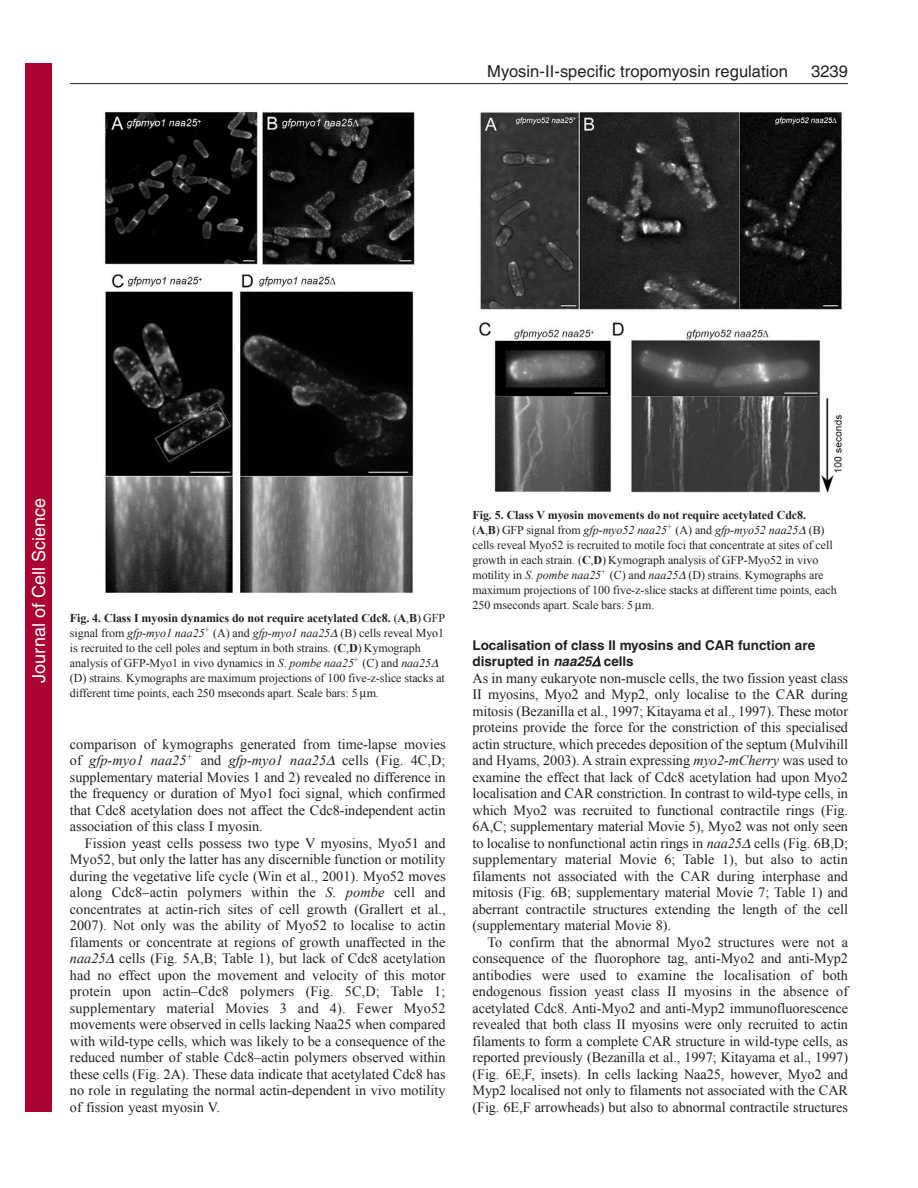
<style>
.page{position:relative;width:918px;height:1188px;background:#fff}
.page>*{position:absolute;margin:0;border:0;box-sizing:border-box;transform-origin:0 0}
.t1{font:18px "Helvetica";color:#fff}
.t2{font:16.5px "Helvetica";letter-spacing:.005em;color:#231f20}
.t3{font:14.25px/16.5px "Times New Roman";letter-spacing:-.005em;color:#231f20;text-align:justify}
.t4{font:700 13.5px/16.5px "Helvetica";color:#231f20}
.t5{font:12px/15px "Times New Roman";letter-spacing:-.005em;color:#231f20}
.s1{font-weight:700}
.s2{font-style:italic}
</style>
<div class="page">
<hr style="left:70px;top:83px;width:778px;height:1px;background:#231f20">
<img style="left:104px;top:111px;width:311px;height:482px">
<img style="left:479px;top:111px;width:364px;height:382px">
<div style="left:26px;top:64px;width:26px;height:1048px;background:#a90332"></div>
<p class="t2" style="left:487px;top:65px;width:302px">Myosin-II-specific tropomyosin regulation</p>
<p class="t2" style="left:811px;top:65px;width:38px">3239</p>
<p class="t1" style="left:28px;top:683px;width:186px;rotate:-90deg">Journal of Cell Science</p>
<p class="t5" style="left:70px;top:611px;width:377px"><span class="s1">!∀#∃%Γ∃ :7−11%Η%=≅)1∀.%d≅.−=∀51%d)%.)+%r6Ιϑ∀r6%−56+≅7−+6d%:d5&gt;∃</span> (<span class="s1">8</span>,<span class="s1">9</span>) GFP signal from <span class="s2">gfp-myo1 naa25</span><sup>:</sup> (A) and <span class="s2">gfp-myo1 naa25</span>∀ (B) cells reveal Myo1 is recruited to the cell poles and septum in both strains. (<span class="s1">:</span>,<span class="s1">;</span>) Kymograph analysis of GFP-Myo1 in vivo dynamics in <span class="s2">S</span>. <span class="s2">pombe naa25</span><sup>:</sup> (C) and <span class="s2">naa25</span>∀ (D) strains. Kymographs are maximum projections of 100 five-z-slice stacks at different time points, each 250 mseconds apart. Scale bars: 5 ∃m.</p>
<p class="t3" style="left:70px;top:737px;width:377px">comparison of kymographs generated from time-lapse movies of <span class="s2">gfp-myo1 naa25</span><sup>:</sup> and <span class="s2">gfp-myo1 naa25</span>∀ cells (Fig. 4C,D; supplementary material Movies 1 and 2) revealed no difference in the frequency or duration of Myo1 foci signal, which confirmed that Cdc8 acetylation does not affect the Cdc8-independent actin association of this class I myosin.</p>
<p class="t3" style="left:70px;top:836px;width:377px;text-indent:15px">Fission yeast cells possess two type V myosins, Myo51 and Myo52, but only the latter has any discernible function or motility during the vegetative life cycle (Win et al., 2001). Myo52 moves along Cdc8–actin polymers within the <span class="s2">S</span>. <span class="s2">pombe</span> cell and concentrates at actin-rich sites of cell growth (Grallert et al., 2007). Not only was the ability of Myo52 to localise to actin filaments or concentrate at regions of growth unaffected in the <span class="s2">naa25</span>∀ cells (Fig. 5A,B; Table 1), but lack of Cdc8 acetylation had no effect upon the movement and velocity of this motor protein upon actin–Cdc8 polymers (Fig. 5C,D; Table 1; supplementary material Movies 3 and 4). Fewer Myo52 movements were observed in cells lacking Naa25 when compared with wild-type cells, which was likely to be a consequence of the reduced number of stable Cdc8–actin polymers observed within these cells (Fig. 2A). These data indicate that acetylated Cdc8 has no role in regulating the normal actin-dependent in vivo motility of fission yeast myosin V.</p>
<p class="t5" style="left:472px;top:508px;width:366px"><span class="s1">!∀#∃%4∃ :7−11%Κ%=≅)1∀.%=)06=6.+1%d)%.)+%r6Ιϑ∀r6%−56+≅7−+6d%:d5&gt;∃<br></span>(<span class="s1">8</span>,<span class="s1">9</span>) GFP signal from <span class="s2">gfp-myo52 naa25</span><sup>:</sup> (A) and <span class="s2">gfp-myo52 naa25</span>∀ (B) cells reveal Myo52 is recruited to motile foci that concentrate at sites of cell growth in each strain. (<span class="s1">:</span>,<span class="s1">;</span>) Kymograph analysis of GFP-Myo52 in vivo motility in <span class="s2">S</span>. <span class="s2">pombe naa25</span><sup>:</sup> (C) and <span class="s2">naa25</span>∀ (D) strains. Kymographs are maximum projections of 100 five-z-slice stacks at different time points, each 250 mseconds apart. Scale bars: 5 ∃m.</p>
<p class="t4" style="left:473px;top:638px;width:344px">Localisation of class II myosins and CAR function are disrupted in <span class="s2">naa25</span>∀ cells</p>
<p class="t3" style="left:473px;top:671px;width:377px">As in many eukaryote non-muscle cells, the two fission yeast class II myosins, Myo2 and Myp2, only localise to the CAR during mitosis (Bezanilla et al., 1997; Kitayama et al., 1997). These motor proteins provide the force for the constriction of this specialised actin structure, which precedes deposition of the septum (Mulvihill and Hyams, 2003). A strain expressing <span class="s2">myo2-mCherry</span> was used to examine the effect that lack of Cdc8 acetylation had upon Myo2 localisation and CAR constriction. In contrast to wild-type cells, in which Myo2 was recruited to functional contractile rings (Fig.<br>6A,C; supplementary material Movie 5), Myo2 was not only seen to localise to nonfunctional actin rings in <span class="s2">naa25</span>∀ cells (Fig. 6B,D; supplementary material Movie 6; Table 1), but also to actin filaments not associated with the CAR during interphase and mitosis (Fig. 6B; supplementary material Movie 7; Table 1) and aberrant contractile structures extending the length of the cell (supplementary material Movie 8).</p>
<p class="t3" style="left:473px;top:935px;width:377px;text-indent:15px">To confirm that the abnormal Myo2 structures were not a consequence of the fluorophore tag, anti-Myo2 and anti-Myp2 antibodies were used to examine the localisation of both endogenous fission yeast class II myosins in the absence of acetylated Cdc8. Anti-Myo2 and anti-Myp2 immunofluorescence revealed that both class II myosins were only recruited to actin filaments to form a complete CAR structure in wild-type cells, as reported previously (Bezanilla et al., 1997; Kitayama et al., 1997) (Fig. 6E,F, insets). In cells lacking Naa25, however, Myo2 and Myp2 localised not only to filaments not associated with the CAR (Fig. 6E,F arrowheads) but also to abnormal contractile structures</p>
</div>
